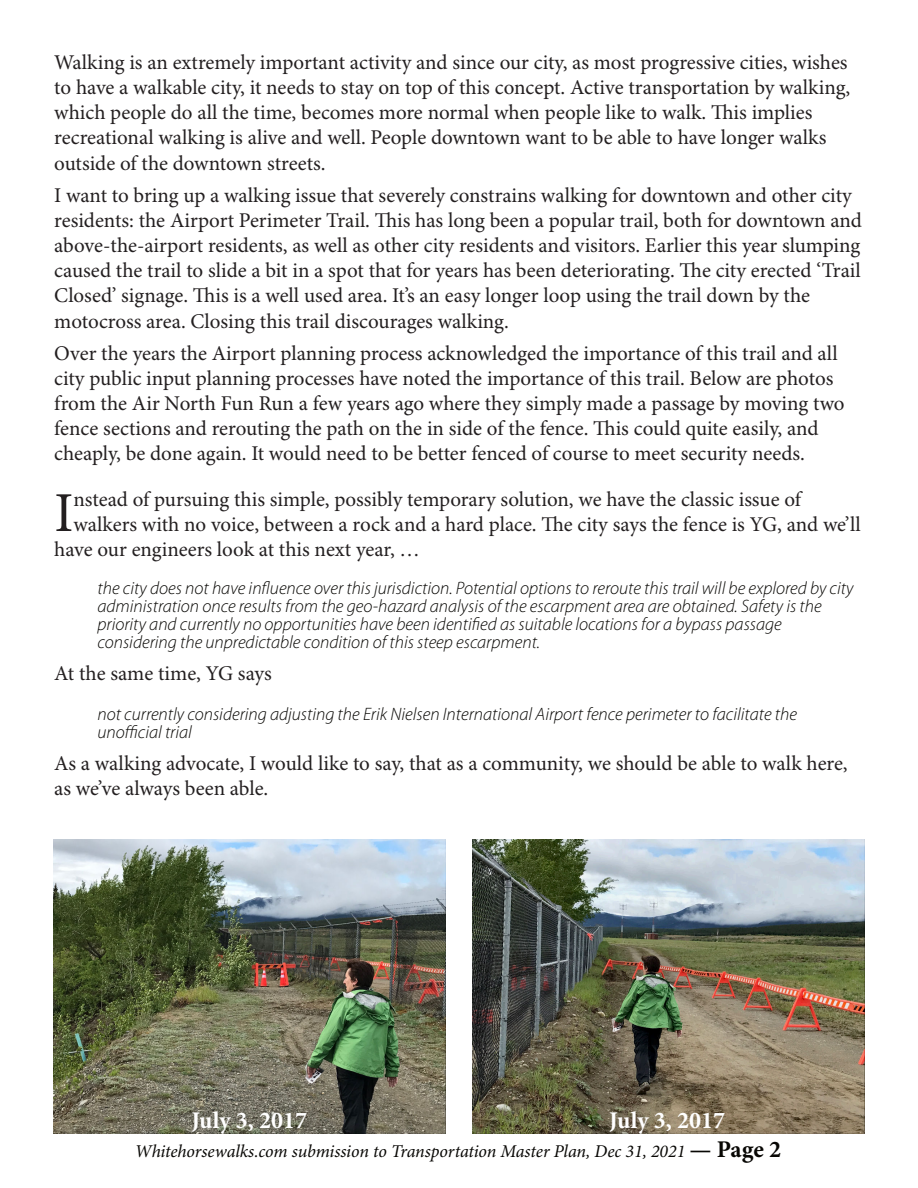
<style>
.page{position:relative;width:918px;height:1188px;background:#fff}
.page>*{position:absolute;margin:0;border:0;box-sizing:border-box;transform-origin:0 0}
.t1{font:56.4px "Minion Pro";color:#231f20}
.t2{font:700 24px "Minion Pro";color:#fff}
.t3{font:21px/25.2px "Minion Pro";color:#231f20}
.t4{font:italic 300 18px/18px "Myriad Pro";color:#080704}
.t5{font:italic 18px "Minion Pro";letter-spacing:-.01em;color:#080704}
.s1{font-weight:700;font-style:normal;font-size:24px}
</style>
<div class="page">
<img style="left:53px;top:840px;width:392px;height:293px">
<img style="left:473px;top:840px;width:392px;height:293px">
<p class="t3" style="left:54px;top:51px;width:798px">Walking is an extremely important activity and since our city, as most progressive cities, wishes to have a walkable city, it needs to stay on top of this concept. Active transportation by walking, which people do all the time, becomes more normal when people like to walk. This implies recreational walking is alive and well. People downtown want to be able to have longer walks outside of the downtown streets.</p>
<p class="t3" style="left:54px;top:184px;width:809px">I want to bring up a walking issue that severely constrains walking for downtown and other city residents: the Airport Perimeter Trail. This has long been a popular trail, both for downtown and above-the-airport residents, as well as other city residents and visitors. Earlier this year slumping caused the trail to slide a bit in a spot that for years has been deteriorating. The city erected ‘Trail Closed’ signage. This is a well used area. It’s an easy longer loop using the trail down by the motocross area. Closing this trail discourages walking.</p>
<p class="t3" style="left:54px;top:342px;width:792px">Over the years the Airport planning process acknowledged the importance of this trail and all city public input planning processes have noted the importance of this trail. Below are photos from the Air North Fun Run a few years ago where they simply made a passage by moving two fence sections and rerouting the path on the in side of the fence. This could quite easily, and cheaply, be done again. It would need to be better fenced of course to meet security needs.</p>
<h1 class="t1" style="left:54px;top:490px;width:21px">I</h1>
<p class="t3" style="left:73px;top:488px;width:729px">nstead of pursuing this simple, possibly temporary solution, we have the classic issue of</p>
<p class="t3" style="left:73px;top:514px;width:789px">walkers with no voice, between a rock and a hard place. The city says the fence is YG, and we’ll</p>
<p class="t3" style="left:54px;top:539px;width:367px">have our engineers look at this next year, …</p>
<p class="t4" style="left:97px;top:580px;width:758px">the city does not have influence over this jurisdiction. Potential options to reroute this trail will be explored by city administration once results from the geo-hazard analysis of the escarpment area are obtained. Safety is the priority and currently no opportunities have been identified as suitable locations for a bypass passage considering the unpredictable condition of this steep escarpment.</p>
<p class="t3" style="left:54px;top:663px;width:219px">At the same time, YG says</p>
<p class="t4" style="left:97px;top:706px;width:701px">not currently considering adjusting the Erik Nielsen International Airport fence perimeter to facilitate the unofficial trial</p>
<p class="t3" style="left:54px;top:753px;width:795px">As a walking advocate, I would like to say, that as a community, we should be able to walk here, as we’ve always been able.</p>
<p class="t2" style="left:191px;top:1110px;width:117px">July 3, 2017</p>
<p class="t2" style="left:609px;top:1110px;width:117px">July 3, 2017</p>
<p class="t5" style="left:135px;top:1144px;width:648px">Whitehorsewalks.com submission to Transportation Master Plan, Dec 31, 2021 <span class="s1">— Page 2</span></p>
</div>
